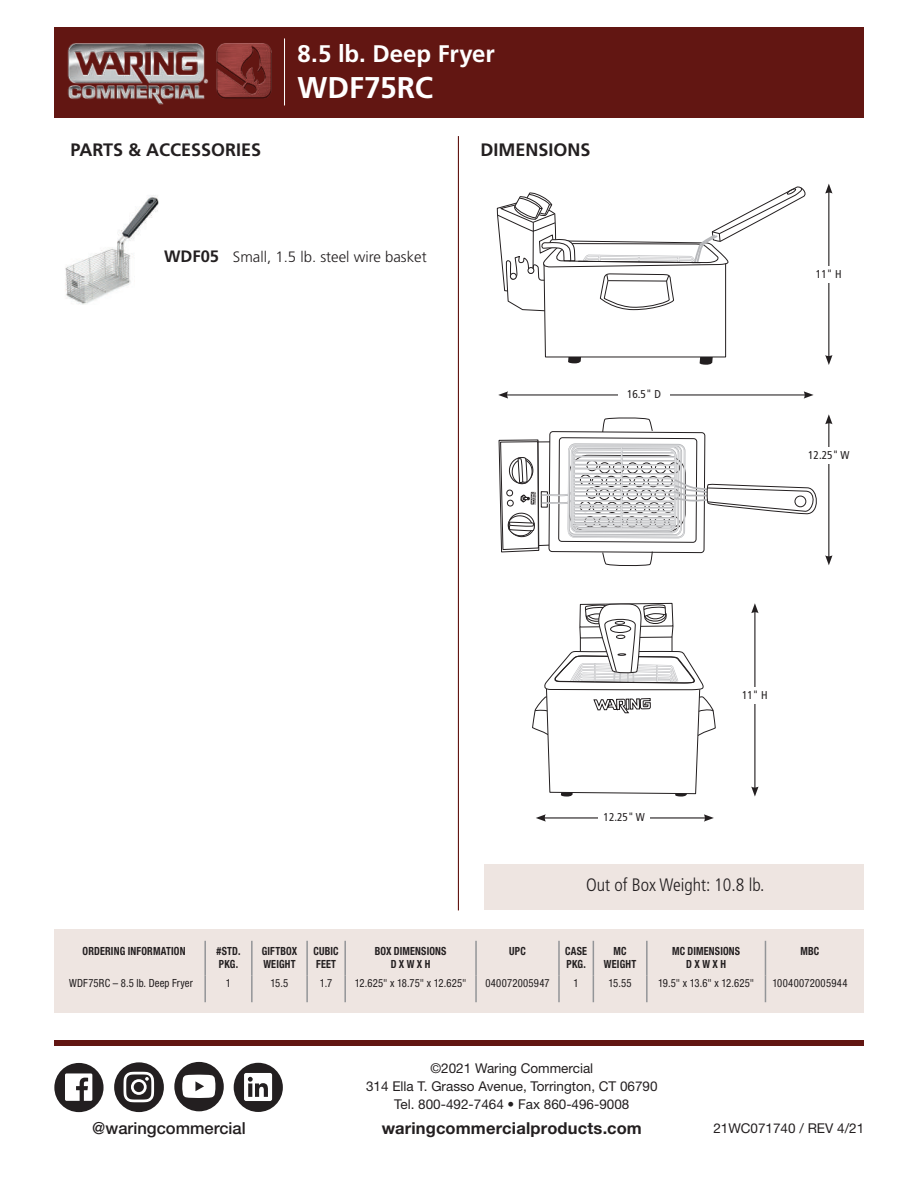
<style>
.page{position:relative;width:918px;height:1188px;background:#fff}
.page>*{position:absolute;margin:0;border:0;box-sizing:border-box;transform-origin:0 0}
.t1{font:700 30px "Frutiger LT Std";color:#fff}
.t2{font:700 24px "Frutiger LT Std";letter-spacing:-.005em;color:#fff}
.t3{font:700 18px "Frutiger LT Std";color:#231f20}
.t4{font:300 condensed 18px "Frutiger LT Std";color:#231f20}
.t5{font:700 16.5px "Helvetica Neue LT Std";letter-spacing:.01em;color:#231f20}
.t6{font:500 16.5px "Helvetica Neue LT Std";color:#231f20}
.t7{font:300 15px "Frutiger LT Std";color:#231f20}
.t8{font:13.5px/18px "Helvetica Neue LT Std";color:#231f20;text-align:center}
.t9{font:condensed 11.4px "Frutiger LT Std";color:#231f20}
.t10{font:700 condensed 11.25px/13.4px "Helvetica Neue LT Std";letter-spacing:.015em;color:#231f20;scale:.9 1}
.t11{font:condensed 11.25px "Helvetica Neue LT Std";letter-spacing:.02em;color:#231f20;scale:.95 1}
.s1{font-weight:700;font-size:16.5px}
</style>
<div class="page">
<div style="left:54px;top:27px;width:810px;height:91px;background:#621612"></div>
<hr style="left:458px;top:136px;width:1px;height:774px;background:#621612">
<div style="left:54px;top:929px;width:810px;height:84px;background:#eee5e1"></div>
<div style="left:485px;top:864px;width:379px;height:45px;background:#eee5e1"></div>
<div style="left:54px;top:1040px;width:810px;height:5px;background:#621612"></div>
<svg style="left:497px;top:186px;width:309px;height:179px"></svg>
<hr style="left:204px;top:941px;width:2px;height:34px;background:#939598">
<hr style="left:251px;top:941px;width:2px;height:34px;background:#939598">
<hr style="left:306px;top:941px;width:2px;height:34px;background:#939598">
<hr style="left:344px;top:941px;width:2px;height:34px;background:#939598">
<hr style="left:475px;top:941px;width:2px;height:34px;background:#939598">
<hr style="left:558px;top:941px;width:2px;height:34px;background:#939598">
<hr style="left:593px;top:941px;width:1px;height:34px;background:#939598">
<hr style="left:646px;top:941px;width:2px;height:34px;background:#939598">
<hr style="left:204px;top:975px;width:2px;height:27px;background:#939598">
<hr style="left:251px;top:975px;width:2px;height:27px;background:#939598">
<hr style="left:306px;top:975px;width:2px;height:27px;background:#939598">
<hr style="left:344px;top:975px;width:2px;height:27px;background:#939598">
<hr style="left:475px;top:975px;width:2px;height:27px;background:#939598">
<hr style="left:558px;top:975px;width:2px;height:27px;background:#939598">
<svg style="left:593px;top:975px;width:1px;height:27px"></svg>
<hr style="left:646px;top:975px;width:2px;height:27px;background:#939598">
<hr style="left:765px;top:941px;width:1px;height:34px;background:#939598">
<svg style="left:765px;top:975px;width:1px;height:27px"></svg>
<hr style="left:284px;top:38px;width:1px;height:67px;background:#fff">
<img style="left:65px;top:195px;width:94px;height:110px">
<svg style="left:498px;top:414px;width:334px;height:153px"></svg>
<hr style="left:828px;top:191px;width:1px;height:166px;background:#231f20">
<svg style="left:825px;top:355px;width:7px;height:10px"></svg>
<svg style="left:825px;top:184px;width:7px;height:10px"></svg>
<div style="left:801px;top:266px;width:56px;height:16px;background:#fff"></div>
<hr style="left:754px;top:611px;width:1px;height:178px;background:#231f20">
<svg style="left:751px;top:787px;width:8px;height:10px"></svg>
<svg style="left:751px;top:603px;width:8px;height:10px"></svg>
<div style="left:727px;top:687px;width:56px;height:16px;background:#fff"></div>
<div style="left:801px;top:447px;width:56px;height:16px;background:#fff"></div>
<svg style="left:532px;top:602px;width:184px;height:220px"></svg>
<div style="left:598px;top:810px;width:52px;height:16px;background:#fff"></div>
<hr style="left:506px;top:394px;width:300px;height:1px;background:#231f20">
<svg style="left:498px;top:391px;width:10px;height:8px"></svg>
<svg style="left:804px;top:391px;width:10px;height:8px"></svg>
<div style="left:618px;top:387px;width:52px;height:16px;background:#fff"></div>
<div style="left:234px;top:1063px;width:49px;height:49px;background:#231f20;border-radius:50%"></div>
<svg style="left:244px;top:1073px;width:28px;height:28px"></svg>
<div style="left:174px;top:1062px;width:50px;height:49px;background:#231f20;border-radius:50%"></div>
<svg style="left:182px;top:1075px;width:33px;height:23px"></svg>
<div style="left:114px;top:1062px;width:50px;height:50px;background:#231f20;border-radius:50%"></div>
<svg style="left:124px;top:1072px;width:30px;height:30px"></svg>
<div style="left:54px;top:1063px;width:50px;height:49px;background:#231f20;border-radius:50%"></div>
<svg style="left:65px;top:1073px;width:27px;height:28px"></svg>
<img style="left:67px;top:43px;width:142px;height:62px">
<img style="left:216px;top:43px;width:56px;height:56px">
<h3 class="t3" style="left:71px;top:139px;width:192px">PARTS &amp; ACCESSORIES</h3>
<h2 class="t2" style="left:298px;top:39px;width:199px">8.5 lb. Deep Fryer</h2>
<h1 class="t1" style="left:298px;top:70px;width:137px">WDF75RC</h1>
<h3 class="t3" style="left:480px;top:140px;width:112px">DIMENSIONS</h3>
<p class="t7" style="left:164px;top:248px;width:264px"><span class="s1">WDF05</span> Small, 1.5 lb. steel wire basket</p>
<p class="t9" style="left:627px;top:388px;width:35px">16.5" D</p>
<p class="t9" style="left:816px;top:267px;width:27px">11" H</p>
<p class="t9" style="left:808px;top:448px;width:43px">12.25" W</p>
<p class="t9" style="left:604px;top:811px;width:43px">12.25" W</p>
<p class="t9" style="left:742px;top:688px;width:27px">11" H</p>
<h3 class="t4" style="left:586px;top:874px;width:180px">Out of Box Weight: 10.8 lb.</h3>
<p class="t10" style="left:83px;top:944px;width:116px">ORDERING INFORMATION</p>
<p class="t10" style="left:217px;top:944px;width:28px">#STD.<br>PKG.</p>
<p class="t10" style="left:262px;top:944px;width:41px">GIFTBOX<br>WEIGHT</p>
<p class="t10" style="left:314px;top:944px;width:29px">CUBIC<br>FEET</p>
<p class="t10" style="left:375px;top:944px;width:81px;text-align:center">BOX DIMENSIONS<br>D X W X H</p>
<p class="t10" style="left:509px;top:944px;width:20px">UPC</p>
<p class="t10" style="left:565px;top:944px;width:26px">CASE<br>PKG.</p>
<p class="t10" style="left:604px;top:944px;width:37px;text-align:center">MC<br>WEIGHT</p>
<p class="t10" style="left:672px;top:944px;width:77px;text-align:center">MC DIMENSIONS<br>D X W X H</p>
<p class="t10" style="left:800px;top:944px;width:22px">MBC</p>
<p class="t11" style="left:69px;top:976px;width:132px">WDF75RC – 8.5 lb. Deep Fryer</p>
<p class="t11" style="left:226px;top:976px;width:7px">1</p>
<p class="t11" style="left:271px;top:976px;width:20px">15.5</p>
<p class="t11" style="left:320px;top:976px;width:15px">1.7</p>
<p class="t11" style="left:355px;top:976px;width:119px">12.625" x 18.75" x 12.625"</p>
<p class="t11" style="left:485px;top:976px;width:69px">040072005947</p>
<p class="t11" style="left:574px;top:976px;width:7px">1</p>
<p class="t11" style="left:608px;top:976px;width:26px">15.55</p>
<p class="t11" style="left:658px;top:976px;width:103px">19.5" x 13.6" x 12.625"</p>
<p class="t11" style="left:772px;top:976px;width:81px">10040072005944</p>
<p class="t8" style="left:366px;top:1059px;width:293px">©2021 Waring Commercial<br>314 Ella T. Grasso Avenue, Torrington, CT 06790<br>Tel. 800-492-7464 • Fax 860-496-9008</p>
<p class="t6" style="left:92px;top:1119px;width:155px">@waringcommercial</p>
<p class="t5" style="left:382px;top:1118px;width:262px">waringcommercialproducts.com</p>
<p class="t8" style="left:713px;top:1119px;width:152px">21WC071740 / REV 4/21</p>
</div>
